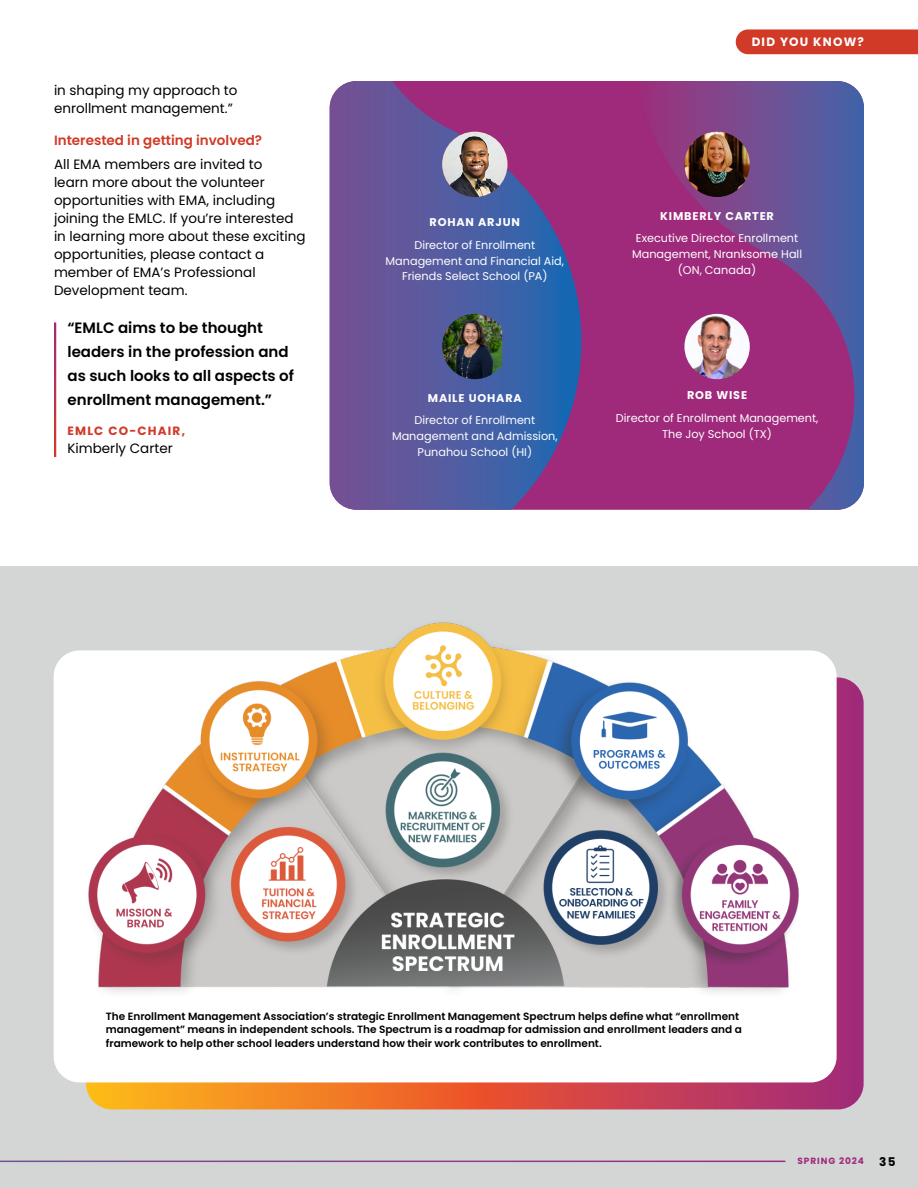
<style>
.page{position:relative;width:918px;height:1188px;background:#fff}
.page>*{position:absolute;margin:0;border:0;box-sizing:border-box;transform-origin:0 0}
.t1{font:600 15px/24px "Poppins";color:#000}
.t2{font:13.5px/18px "Poppins";color:#000}
.t3{font:600 13.5px "Poppins";color:#d03a27}
.t4{font:700 12px "Poppins";letter-spacing:.1em;color:#fff}
.t5{font:700 12px "Poppins";letter-spacing:.1em;color:#d03a27}
.t6{font:700 12px "Poppins";color:#000}
.t7{font:11.25px/15.8px "Poppins";color:#fff;text-align:center}
.t8{font:700 11.25px "Poppins";letter-spacing:.075em;color:#fff}
.t9{font:600 10.5px/13.5px "Poppins";color:#000}
.t10{font:700 9px "Poppins";letter-spacing:.1em;color:#9f297a}
</style>
<div class="page">
<div style="left:0;top:566px;width:918px;height:622px;background:#d4d6d6"></div>
<hr style="left:0;top:1161px;width:785px;height:1px;background:#fff">
<div style="left:736px;top:29px;width:182px;height:25px;background:#d03a27"></div>
<div style="left:330px;top:81px;width:534px;height:429px;background:#9f297a;border-radius:27px"></div>
<svg style="left:330px;top:81px;width:251px;height:429px"></svg>
<svg style="left:637px;top:81px;width:227px;height:429px"></svg>
<img style="left:684px;top:132px;width:66px;height:65px;border-radius:33px">
<img style="left:442px;top:314px;width:60px;height:65px">
<img style="left:684px;top:314px;width:66px;height:65px;border-radius:33px">
<img style="left:442px;top:132px;width:66px;height:65px;border-radius:33px">
<svg style="left:86px;top:677px;width:778px;height:432px;background:#c95354"></svg>
<div style="left:54px;top:650px;width:783px;height:432px;background:#fff;border-radius:26px"></div>
<img style="left:86px;top:622px;width:719px;height:371px">
<p class="t2" style="left:54px;top:82px;width:185px">in shaping my approach to enrollment management.”</p>
<p class="t3" style="left:54px;top:132px;width:210px">Interested in getting involved?</p>
<p class="t2" style="left:54px;top:156px;width:253px">All EMA members are invited to<br>learn more about the volunteer opportunities with EMA, including joining the EMLC. If you’re interested in learning more about these exciting opportunities, please contact a member of EMA’s Professional<br>Development team.</p>
<p class="t1" style="left:68px;top:316px;width:228px">“EMLC aims to be thought leaders in the profession and as such looks to all aspects of enrollment management.”</p>
<p class="t5" style="left:68px;top:424px;width:119px">EMLC CO-CHAIR,</p>
<p class="t2" style="left:68px;top:439px;width:107px">Kimberly Carter</p>
<p class="t4" style="left:752px;top:35px;width:114px">DID YOU KNOW?</p>
<p class="t4" style="left:796px;top:35px;width:41px">TASIS</p>
<p class="t8" style="left:430px;top:216px;width:92px">ROHAN ARJUN</p>
<p class="t7" style="left:386px;top:237px;width:180px">Director of Enrollment<br>Management and Financial Aid,<br>Friends Select School (PA)</p>
<p class="t8" style="left:428px;top:391px;width:95px">MAILE UOHARA</p>
<p class="t7" style="left:392px;top:412px;width:167px">Director of Enrollment<br>Management and Admission,<br>Punahou School (HI)</p>
<p class="t8" style="left:660px;top:209px;width:115px">KIMBERLY CARTER</p>
<p class="t7" style="left:632px;top:230px;width:172px">Executive Director Enrollment<br>Management, Nranksome Hall (ON, Canada)</p>
<p class="t8" style="left:687px;top:389px;width:62px">ROB WISE</p>
<p class="t7" style="left:616px;top:410px;width:204px">Director of Enrollment Management,<br>The Joy School (TX)</p>
<p class="t9" style="left:106px;top:1009px;width:637px">The Enrollment Management Association’s strategic Enrollment Management Spectrum helps define what “enrollment management” means in independent schools. The Spectrum is a roadmap for admission and enrollment leaders and a framework to help other school leaders understand how their work contributes to enrollment.</p>
<p class="t10" style="left:798px;top:1156px;width:68px">SPRING 2024</p>
<p class="t6" style="left:879px;top:1155px;width:18px">35</p>
</div>
